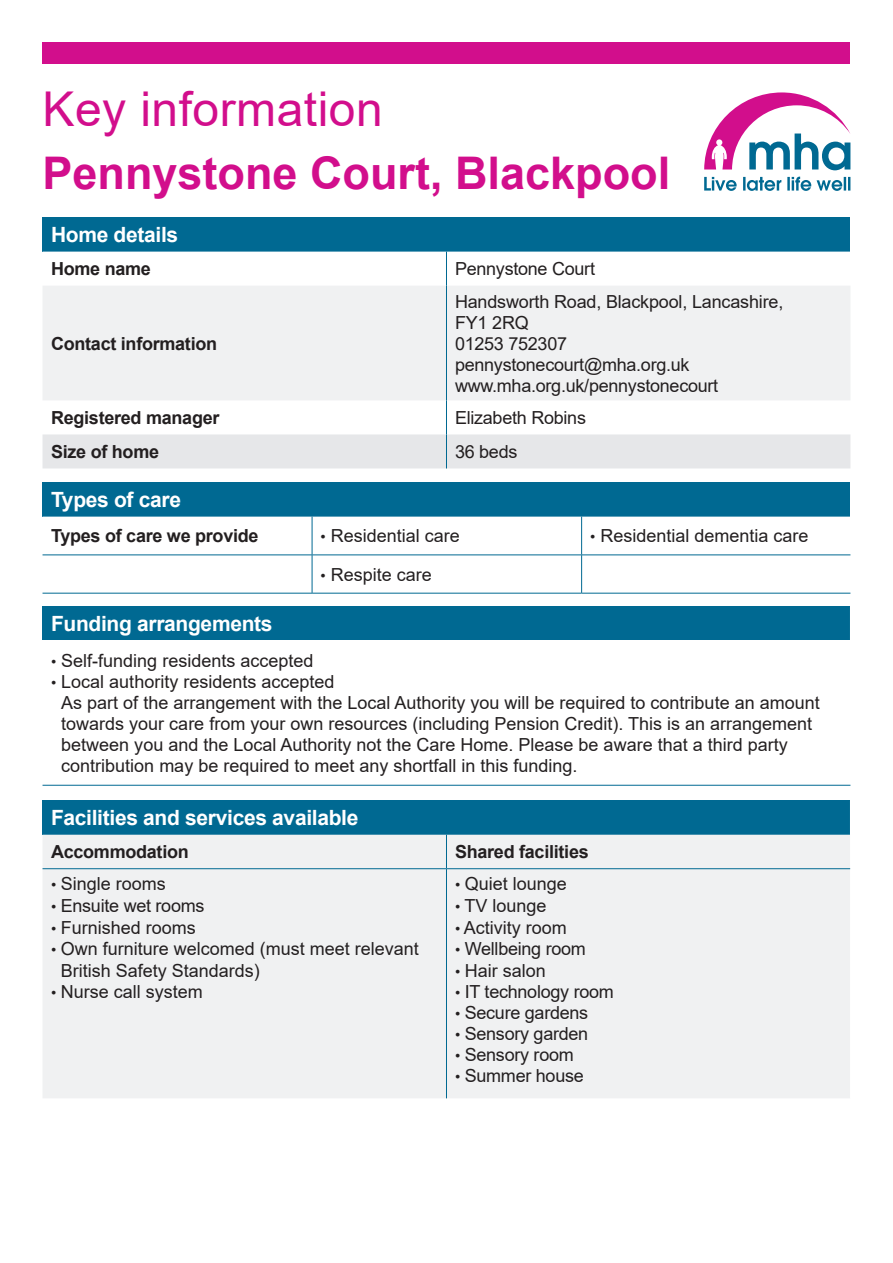
<style>
.page{position:relative;width:893px;height:1263px;background:#fff}
.page>*{position:absolute;margin:0;border:0;box-sizing:border-box;transform-origin:0 0}
.t1{font:48px "Arial";letter-spacing:.01em;color:#d20e8c}
.t2{font:700 45px "Arial";color:#d20e8c}
.t3{font:700 21px "Arial";letter-spacing:-.015em;color:#fff}
.t4{font:18px/21px "Arial";color:#231f20}
.t5{font:700 18px "Arial";letter-spacing:-.015em;color:#231f20}
.s1{font-size:15px}
</style>
<div class="page">
<div style="left:43px;top:218px;width:807px;height:34px;background:#006992"></div>
<div style="left:43px;top:286px;width:807px;height:114px;background:#f0f1f2"></div>
<div style="left:43px;top:434px;width:807px;height:34px;background:#e6e7e9"></div>
<hr style="left:446px;top:252px;width:1px;height:34px;background:#006992">
<hr style="left:446px;top:286px;width:1px;height:114px;background:#006992">
<hr style="left:446px;top:400px;width:1px;height:34px;background:#006992">
<hr style="left:446px;top:434px;width:1px;height:34px;background:#006992">
<div style="left:43px;top:801px;width:807px;height:34px;background:#006992"></div>
<div style="left:43px;top:835px;width:807px;height:263px;background:#f0f1f2"></div>
<hr style="left:446px;top:835px;width:1px;height:33px;background:#006992">
<hr style="left:43px;top:868px;width:403px;height:1px;background:#006992">
<hr style="left:446px;top:869px;width:1px;height:229px;background:#006992">
<hr style="left:446px;top:868px;width:404px;height:1px;background:#006992">
<div style="left:43px;top:607px;width:807px;height:34px;background:#006992"></div>
<hr style="left:43px;top:785px;width:807px;height:1px;background:#006992">
<div style="left:43px;top:483px;width:807px;height:34px;background:#006992"></div>
<svg style="left:43px;top:517px;width:807px;height:76px"></svg>
<hr style="left:312px;top:517px;width:1px;height:38px;background:#006992">
<hr style="left:581px;top:517px;width:1px;height:38px;background:#006992">
<hr style="left:43px;top:555px;width:269px;height:1px;background:#006992">
<hr style="left:43px;top:593px;width:269px;height:1px;background:#006992">
<hr style="left:312px;top:555px;width:1px;height:38px;background:#006992">
<hr style="left:312px;top:555px;width:270px;height:1px;background:#006992">
<hr style="left:312px;top:593px;width:270px;height:1px;background:#006992">
<hr style="left:581px;top:555px;width:1px;height:38px;background:#006992">
<hr style="left:582px;top:555px;width:268px;height:1px;background:#006992">
<hr style="left:582px;top:593px;width:268px;height:1px;background:#006992">
<svg style="left:704px;top:177px;width:146px;height:14px"></svg>
<svg style="left:704px;top:92px;width:146px;height:78px"></svg>
<div style="left:43px;top:43px;width:807px;height:21px;background:#d20e8c"></div>
<p class="t1" style="left:43px;top:76px;width:342px">Key information</p>
<p class="t2" style="left:43px;top:141px;width:629px">Pennystone Court, Blackpool</p>
<p class="t3" style="left:51px;top:220px;width:129px">Home details</p>
<p class="t5" style="left:51px;top:256px;width:101px">Home name</p>
<p class="t4" style="left:455px;top:258px;width:142px">Pennystone Court</p>
<p class="t5" style="left:51px;top:331px;width:168px">Contact information</p>
<p class="t4" style="left:455px;top:291px;width:330px">Handsworth Road, Blackpool, Lancashire,<br>FY1 2RQ<br>01253 752307 pennystonecourt@mha.org.uk www.mha.org.uk/pennystonecourt</p>
<p class="t5" style="left:51px;top:405px;width:170px">Registered manager</p>
<p class="t4" style="left:455px;top:407px;width:133px">Elizabeth Robins</p>
<p class="t5" style="left:51px;top:439px;width:110px">Size of home</p>
<p class="t4" style="left:455px;top:441px;width:64px">36 beds</p>
<p class="t3" style="left:51px;top:485px;width:132px">Types of care</p>
<p class="t5" style="left:51px;top:523px;width:209px">Types of care we provide</p>
<p class="t4" style="left:321px;top:525px;width:141px"><span class="s1">•</span> Residential care</p>
<p class="t4" style="left:590px;top:525px;width:220px"><span class="s1">•</span> Residential dementia care</p>
<p class="t4" style="left:321px;top:564px;width:113px"><span class="s1">•</span> Respite care</p>
<p class="t3" style="left:51px;top:609px;width:223px">Funding arrangements</p>
<p class="t4" style="left:51px;top:650px;width:264px"><span class="s1">•</span> Self-funding residents accepted</p>
<p class="t4" style="left:61px;top:671px;width:760px;text-indent:-10px"><span class="s1">•</span> Local authority residents accepted<br>As part of the arrangement with the Local Authority you will be required to contribute an amount towards your care from your own resources (including Pension Credit). This is an arrangement between you and the Local Authority not the Care Home. Please be aware that a third party contribution may be required to meet any shortfall in this funding.</p>
<p class="t3" style="left:51px;top:803px;width:309px">Facilities and services available</p>
<p class="t5" style="left:51px;top:839px;width:139px">Accommodation</p>
<p class="t5" style="left:455px;top:839px;width:135px">Shared facilities</p>
<p class="t4" style="left:51px;top:873px;width:116px"><span class="s1">•</span> Single rooms</p>
<p class="t4" style="left:51px;top:895px;width:155px"><span class="s1">•</span> Ensuite wet rooms</p>
<p class="t4" style="left:51px;top:916px;width:146px"><span class="s1">•</span> Furnished rooms</p>
<p class="t4" style="left:61px;top:938px;width:360px;line-height:21.6px;text-indent:-10px"><span class="s1">•</span> Own furniture welcomed (must meet relevant<br>British Safety Standards)</p>
<p class="t4" style="left:51px;top:981px;width:153px"><span class="s1">•</span> Nurse call system</p>
<p class="t4" style="left:455px;top:873px;width:113px"><span class="s1">•</span> Quiet lounge</p>
<p class="t4" style="left:455px;top:895px;width:93px"><span class="s1">•</span> TV lounge</p>
<p class="t4" style="left:455px;top:916px;width:113px"><span class="s1">•</span> Activity room</p>
<p class="t4" style="left:455px;top:938px;width:132px"><span class="s1">•</span> Wellbeing room</p>
<p class="t4" style="left:455px;top:960px;width:92px"><span class="s1">•</span> Hair salon</p>
<p class="t4" style="left:455px;top:981px;width:160px"><span class="s1">•</span> IT technology room</p>
<p class="t4" style="left:455px;top:1002px;width:135px"><span class="s1">•</span> Secure gardens</p>
<p class="t4" style="left:455px;top:1023px;width:135px"><span class="s1">•</span> Sensory garden</p>
<p class="t4" style="left:455px;top:1044px;width:120px"><span class="s1">•</span> Sensory room</p>
<p class="t4" style="left:455px;top:1065px;width:130px"><span class="s1">•</span> Summer house</p>
</div>
